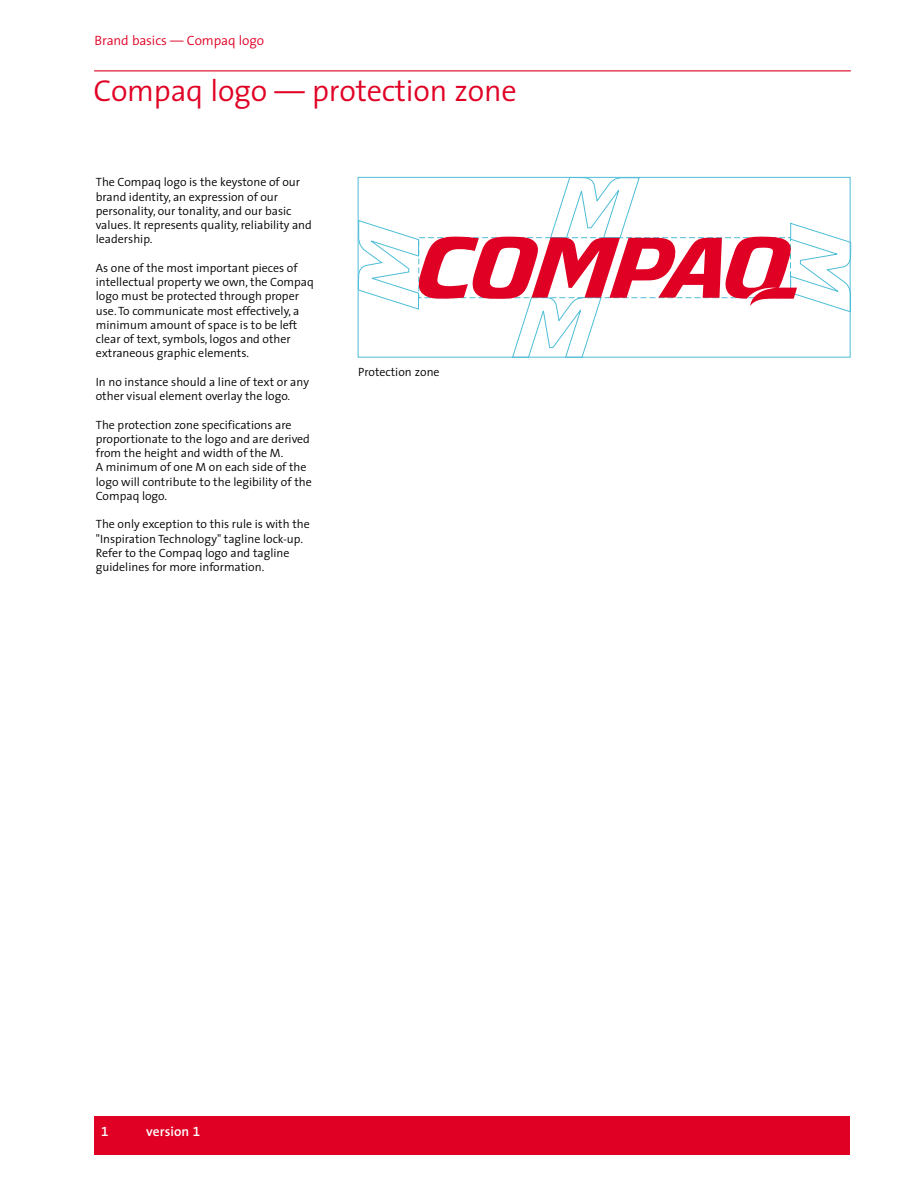
<style>
.page{position:relative;width:918px;height:1188px;background:#fff}
.page>*{position:absolute;margin:0;border:0;box-sizing:border-box;transform-origin:0 0}
.t1{font:300 30.3px "The Sans CPQ Semi";letter-spacing:-.005em;color:#e00024}
.t2{font:300 13.5px "The Sans CPQ Semi";letter-spacing:-.01em;color:#e00024}
.t3{font:700 13.5px "The Sans CPQ Semi";letter-spacing:.005em;color:#fff}
.t4{font:300 12px/14.2px "The Sans CPQ Semi";color:#000}
</style>
<div class="page">
<div style="left:94px;top:1116px;width:756px;height:38px;background:#e00024"></div>
<hr style="left:94px;top:70px;width:756px;height:1px;background:#e00024">
<svg style="left:358px;top:177px;width:493px;height:181px"></svg>
<p class="t2" style="left:94px;top:33px;width:171px">Brand basics — Compaq logo</p>
<h1 class="t1" style="left:93px;top:74px;width:425px">Compaq logo — protection zone</h1>
<p class="t4" style="left:96px;top:176px;width:218px">The Compaq logo is the keystone of our brand identity, an expression of our personality, our tonality, and our basic values. It represents quality, reliability and leadership.</p>
<p class="t4" style="left:96px;top:261px;width:220px">As one of the most important pieces of intellectual property we own, the Compaq logo must be protected through proper use. To communicate most effectively, a minimum amount of space is to be left clear of text, symbols, logos and other extraneous graphic elements.</p>
<p class="t4" style="left:96px;top:375px;width:215px">In no instance should a line of text or any other visual element overlay the logo.</p>
<p class="t4" style="left:96px;top:418px;width:217px">The protection zone specifications are proportionate to the logo and are derived from the height and width of the M.<br>A minimum of one M on each side of the logo will contribute to the legibility of the Compaq logo.</p>
<p class="t4" style="left:96px;top:518px;width:216px">The only exception to this rule is with the "Inspiration Technology" tagline lock-up.<br>Refer to the Compaq logo and tagline guidelines for more information.</p>
<p class="t4" style="left:358px;top:365px;width:83px">Protection zone</p>
<p class="t3" style="left:101px;top:1124px;width:9px">1</p>
<p class="t3" style="left:146px;top:1124px;width:55px">version 1</p>
</div>
